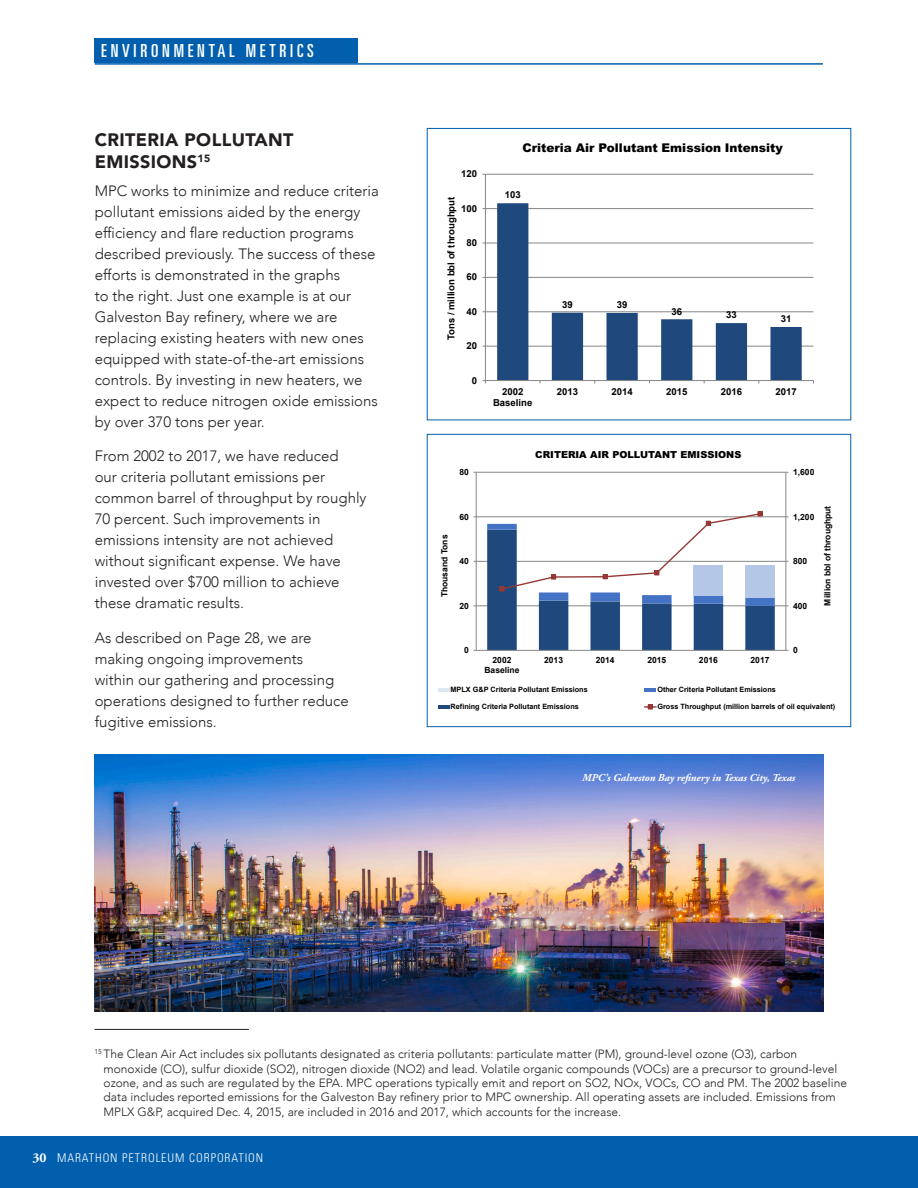
<style>
.page{position:relative;width:918px;height:1188px;background:#fff}
.page>*{position:absolute;margin:0;border:0;box-sizing:border-box;transform-origin:0 0}
.t1{font:900 18px/21.6px "Avenir";letter-spacing:.02em;color:#231f20}
.t2{font:ultra-condensed 18px "Univers LT Std";letter-spacing:.21em;color:#fff}
.t3{font:300 15px/21px "Avenir";color:#231f20}
.t4{font:300 12px/14.4px "Avenir";color:#231f20}
.t5{font:900 12px "Arial";color:#000}
.t6{font:300 condensed 12px "Univers LT Std";letter-spacing:.08em;color:#fff}
.photo_caption_-_up{font:italic 700 10.5px "Adobe Garamond Pro";color:#fff}
.t7{font:900 9.75px "Arial";color:#000}
.t8{font:700 9.6px/11.1px "Arial";color:#000;text-align:center}
.t9{font:700 8.55px/9.8px "Arial";color:#000;text-align:center}
.t10{font:700 7.35px "Arial";color:#000}
.s1{font-family:"Adobe Garamond Pro";font-weight:700;font-stretch:normal;font-size:13.5px}
</style>
<div class="page">
<hr style="left:476px;top:606px;width:310px;height:1px;background:#868686">
<hr style="left:476px;top:561px;width:310px;height:1px;background:#868686">
<hr style="left:476px;top:517px;width:310px;height:1px;background:#868686">
<hr style="left:476px;top:472px;width:310px;height:1px;background:#868686">
<hr style="left:786px;top:472px;width:1px;height:178px;background:#868686">
<hr style="left:476px;top:472px;width:1px;height:178px;background:#868686">
<hr style="left:476px;top:650px;width:310px;height:1px;background:#868686">
<svg style="left:487px;top:512px;width:288px;height:138px"></svg>
<hr style="left:438px;top:688px;width:11px;height:4px;background:#dce6f2">
<hr style="left:645px;top:688px;width:11px;height:4px;background:#4472c4">
<hr style="left:438px;top:705px;width:11px;height:4px;background:#1f497d">
<svg style="left:645px;top:705px;width:11px;height:4px"></svg>
<div style="left:427px;top:434px;width:424px;height:293px;border:1px solid #015fae"></div>
<hr style="left:485px;top:346px;width:328px;height:1px;background:#868686">
<hr style="left:485px;top:312px;width:328px;height:1px;background:#868686">
<hr style="left:485px;top:277px;width:328px;height:1px;background:#868686">
<hr style="left:485px;top:243px;width:328px;height:1px;background:#868686">
<hr style="left:485px;top:208px;width:328px;height:1px;background:#868686">
<hr style="left:485px;top:174px;width:328px;height:1px;background:#868686">
<svg style="left:497px;top:203px;width:305px;height:177px"></svg>
<hr style="left:485px;top:174px;width:1px;height:207px;background:#868686">
<hr style="left:485px;top:380px;width:328px;height:1px;background:#868686">
<hr style="left:94px;top:1029px;width:155px;height:1px;background:#231f20">
<img style="left:95px;top:754px;width:729px;height:257px">
<div style="left:94px;top:38px;width:264px;height:25px;background:#015fae"></div>
<hr style="left:95px;top:63px;width:728px;height:2px;background:#015fae">
<div style="left:0;top:1137px;width:918px;height:51px;background:#015fae"></div>
<p class="t2" style="left:101px;top:41px;width:214px">ENVIRONMENTAL METRICS</p>
<p class="t1" style="left:95px;top:129px;width:200px">CRITERIA POLLUTANT<br>EMISSIONS<sup>15</sup></p>
<p class="t3" style="left:95px;top:180px;width:286px">MPC works to minimize and reduce criteria pollutant emissions aided by the energy efficiency and flare reduction programs described previously. The success of these efforts is demonstrated in the graphs<br>to the right. Just one example is at our Galveston Bay refinery, where we are replacing existing heaters with new ones equipped with state-of-the-art emissions controls. By investing in new heaters, we expect to reduce nitrogen oxide emissions by over 370 tons per year.</p>
<p class="t3" style="left:95px;top:445px;width:273px">From 2002 to 2017, we have reduced<br>our criteria pollutant emissions per common barrel of throughput by roughly 70 percent. Such improvements in emissions intensity are not achieved without significant expense. We have invested over $700 million to achieve these dramatic results.</p>
<p class="t3" style="left:95px;top:627px;width:256px">As described on Page 28, we are making ongoing improvements<br>within our gathering and processing operations designed to further reduce fugitive emissions.</p>
<p class="t8" style="left:461px;top:169px;width:17px">120</p>
<p class="t8" style="left:446px;top:340px;width:145px;rotate:-90deg">Tons / million bbl of throughput</p>
<p class="t8" style="left:461px;top:203px;width:17px">100</p>
<p class="t8" style="left:466px;top:237px;width:12px">80</p>
<p class="t8" style="left:466px;top:272px;width:12px">60</p>
<p class="t8" style="left:466px;top:306px;width:12px">40</p>
<p class="t8" style="left:466px;top:341px;width:12px">20</p>
<p class="t8" style="left:472px;top:375px;width:7px">0</p>
<p class="t5" style="left:523px;top:139px;width:262px">Criteria Air Pollutant Emission Intensity</p>
<p class="t8" style="left:505px;top:190px;width:17px">103</p>
<p class="t8" style="left:562px;top:299px;width:12px">39</p>
<p class="t8" style="left:617px;top:300px;width:12px">39</p>
<p class="t8" style="left:671px;top:306px;width:12px">36</p>
<p class="t8" style="left:726px;top:310px;width:12px">33</p>
<p class="t8" style="left:781px;top:314px;width:12px">31</p>
<p class="t8" style="left:493px;top:386px;width:41px">2002<br>Baseline</p>
<p class="t8" style="left:557px;top:386px;width:23px">2013</p>
<p class="t8" style="left:611px;top:386px;width:23px">2014</p>
<p class="t8" style="left:666px;top:386px;width:23px">2015</p>
<p class="t8" style="left:721px;top:386px;width:23px">2016</p>
<p class="t8" style="left:775px;top:386px;width:23px">2017</p>
<p class="t9" style="left:459px;top:467px;width:11px">80</p>
<p class="t9" style="left:440px;top:597px;width:64px;rotate:-90deg">Thousand Tons</p>
<p class="t9" style="left:459px;top:512px;width:11px">60</p>
<p class="t9" style="left:459px;top:556px;width:11px">40</p>
<p class="t9" style="left:459px;top:601px;width:11px">20</p>
<p class="t9" style="left:464px;top:646px;width:6px">0</p>
<p class="t7" style="left:535px;top:448px;width:208px">CRITERIA AIR POLLUTANT EMISSIONS</p>
<p class="t9" style="left:485px;top:656px;width:36px">2002<br>Baseline</p>
<p class="t9" style="left:544px;top:656px;width:20px">2013</p>
<p class="t9" style="left:596px;top:656px;width:20px">2014</p>
<p class="t9" style="left:647px;top:656px;width:20px">2015</p>
<p class="t9" style="left:699px;top:656px;width:20px">2016</p>
<p class="t9" style="left:751px;top:656px;width:20px">2017</p>
<p class="t9" style="left:793px;top:467px;width:23px">1,600</p>
<p class="t9" style="left:793px;top:512px;width:23px">1,200</p>
<p class="t9" style="left:793px;top:556px;width:16px">800</p>
<p class="t9" style="left:793px;top:601px;width:16px">400</p>
<p class="t9" style="left:823px;top:606px;width:101px;rotate:-90deg">Million bbl of throughput</p>
<p class="t9" style="left:793px;top:646px;width:6px">0</p>
<p class="t10" style="left:451px;top:685px;width:139px">MPLX G&amp;P Criteria Pollutant Emissions</p>
<p class="t10" style="left:657px;top:685px;width:120px">Other Criteria Pollutant Emissions</p>
<p class="t10" style="left:451px;top:702px;width:130px">Refining Criteria Pollutant Emissions</p>
<p class="t10" style="left:657px;top:702px;width:179px">Gross Throughput (million barrels of oil equivalent)</p>
<p class="photo_caption_-_up" style="left:582px;top:772px;width:215px">MPC’s Galveston Bay refinery in Texas City, Texas</p>
<p class="t4" style="left:104px;top:1047px;width:745px;text-indent:-9px"><sup>15</sup> The Clean Air Act includes six pollutants designated as criteria pollutants: particulate matter (PM), ground-level ozone (O3), carbon monoxide (CO), sulfur dioxide (SO2), nitrogen dioxide (NO2) and lead. Volatile organic compounds (VOCs) are a precursor to ground-level ozone, and as such are regulated by the EPA. MPC operations typically emit and report on SO2, NOx, VOCs, CO and PM. The 2002 baseline data includes reported emissions for the Galveston Bay refinery prior to MPC ownership. All operating assets are included. Emissions from MPLX G&amp;P, acquired Dec. 4, 2015, are included in 2016 and 2017, which accounts for the increase.</p>
<p class="t6" style="left:32px;top:1151px;width:232px"><span class="s1">30</span> MARATHON PETROLEUM CORPORATION</p>
</div>
